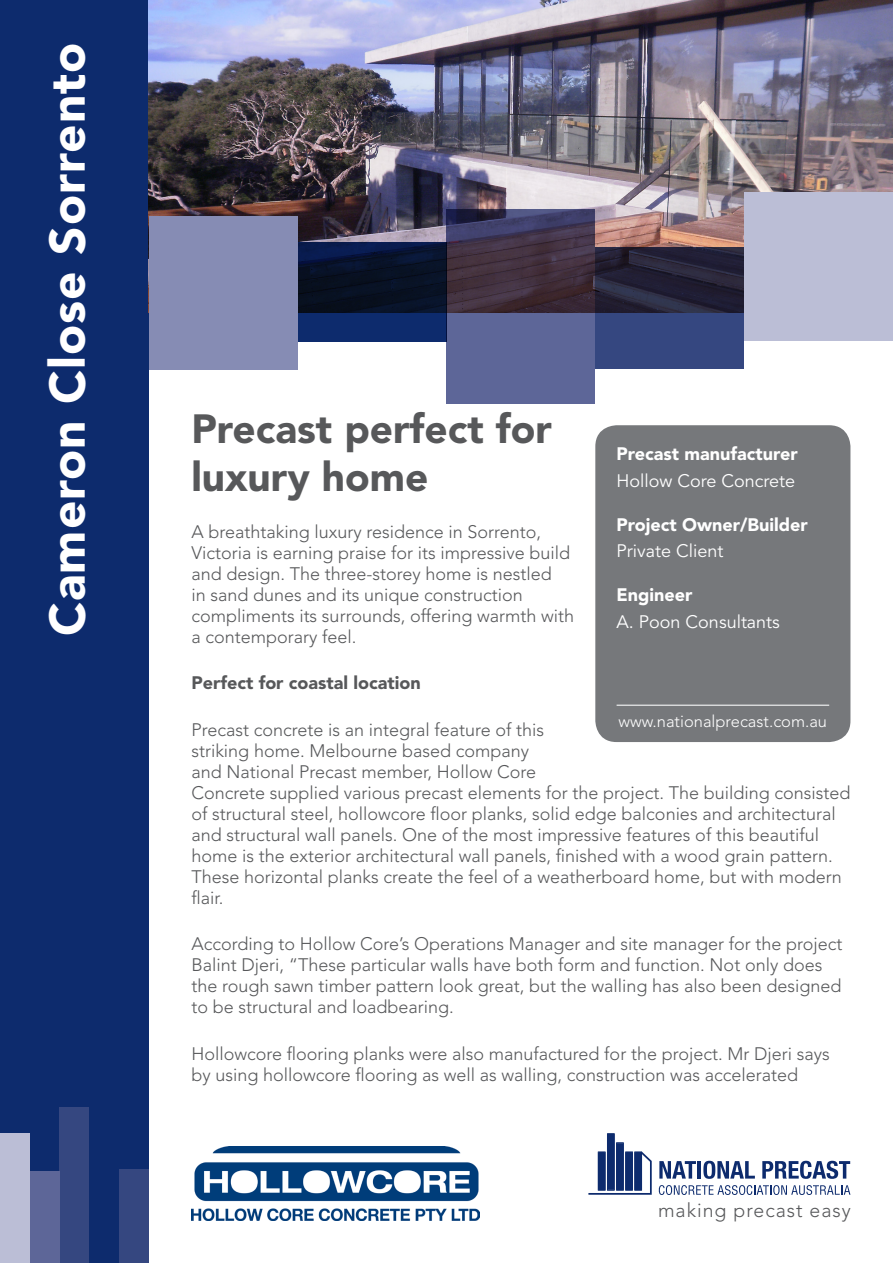
<style>
.page{position:relative;width:893px;height:1263px;background:#fff}
.page>*{position:absolute;margin:0;border:0;box-sizing:border-box;transform-origin:0 0}
.Side_Headline{font:900 49.5px "Avenir LT Std";letter-spacing:.02em;color:#fff}
.Headline{font:900 40.5px/48px "Avenir LT Std";color:#57585a}
.t1{font:300 19.5px "Avenir LT Std";letter-spacing:.05em;color:#57585a}
.Quotes{font:300 18px/21px "Avenir LT Std";color:#57585a}
.Credit_Copy{font:18px "Avenir LT Std";color:#fff}
.Credit_Header{font:900 18px "Avenir LT Std";color:#fff}
.Quotes-2{font:900 18px "Avenir LT Std";color:#57585a}
.t2{font:300 16.5px "Avenir LT Std";color:#fff}
</style>
<div class="page">
<div style="left:0;top:0;width:149px;height:1263px;background:#0d2b6d"></div>
<svg style="left:588px;top:1133px;width:64px;height:62px"></svg>
<div style="left:635px;top:1153px;width:6px;height:36px;background:#0d2b6d"></div>
<svg style="left:659px;top:1161px;width:37px;height:17px"></svg>
<hr style="left:698px;top:1161px;width:3px;height:17px;background:#0d2b6d">
<svg style="left:703px;top:1161px;width:52px;height:18px"></svg>
<svg style="left:762px;top:1161px;width:88px;height:18px"></svg>
<svg style="left:659px;top:1185px;width:191px;height:10px"></svg>
<img style="left:149px;top:0;width:744px;height:248px">
<div style="left:60px;top:1107px;width:29px;height:156px;background:#354780"></div>
<div style="left:119px;top:1169px;width:30px;height:94px;background:#354780"></div>
<div style="left:30px;top:1171px;width:30px;height:92px;background:#5d6698"></div>
<div style="left:0;top:1133px;width:30px;height:130px;background:#bbbed6"></div>
<svg style="left:298px;top:242px;width:148px;height:100px;background:#09193e"></svg>
<svg style="left:446px;top:210px;width:149px;height:194px;background:#4d4a6c"></svg>
<svg style="left:595px;top:248px;width:149px;height:121px;background:#2c3358"></svg>
<div style="left:149px;top:217px;width:149px;height:153px;background:#868cb4"></div>
<div style="left:744px;top:193px;width:149px;height:148px;background:#bbbed6"></div>
<div style="left:595px;top:425px;width:255px;height:317px;background:#76787b;border-radius:21px"></div>
<hr style="left:617px;top:705px;width:212px;height:1px;background:#fff">
<img style="left:191px;top:1146px;width:289px;height:74px">
<p class="Side_Headline" style="left:38px;top:636px;width:595px;rotate:-90deg">Cameron Close Sorrento</p>
<p class="Headline" style="left:191px;top:405px;width:362px">Precast perfect for luxury home</p>
<p class="Quotes" style="left:191px;top:521px;width:384px">A breathtaking luxury residence in Sorrento, Victoria is earning praise for its impressive build and design. The three-storey home is nestled<br>in sand dunes and its unique construction compliments its surrounds, offering warmth with a contemporary feel.</p>
<p class="Quotes-2" style="left:191px;top:672px;width:231px">Perfect for coastal location</p>
<p class="Quotes" style="left:191px;top:719px;width:661px">Precast concrete is an integral feature of this<br>striking home. Melbourne based company<br>and National Precast member, Hollow Core<br>Concrete supplied various precast elements for the project. The building consisted of structural steel, hollowcore floor planks, solid edge balconies and architectural and structural wall panels. One of the most impressive features of this beautiful home is the exterior architectural wall panels, finished with a wood grain pattern.<br>These horizontal planks create the feel of a weatherboard home, but with modern flair.</p>
<p class="Quotes" style="left:191px;top:933px;width:653px">According to Hollow Core’s Operations Manager and site manager for the project Balint Djeri, “These particular walls have both form and function. Not only does the rough sawn timber pattern look great, but the walling has also been designed to be structural and loadbearing.</p>
<p class="Quotes" style="left:191px;top:1043px;width:640px">Hollowcore flooring planks were also manufactured for the project. Mr Djeri says by using hollowcore flooring as well as walling, construction was accelerated</p>
<p class="Credit_Header" style="left:617px;top:443px;width:183px">Precast manufacturer</p>
<p class="Credit_Copy" style="left:617px;top:470px;width:180px">Hollow Core Concrete</p>
<p class="Credit_Header" style="left:617px;top:513px;width:193px">Project Owner/Builder</p>
<p class="Credit_Copy" style="left:617px;top:541px;width:108px">Private Client</p>
<p class="Credit_Header" style="left:617px;top:584px;width:78px">Engineer</p>
<p class="Credit_Copy" style="left:617px;top:611px;width:165px">A. Poon Consultants</p>
<p class="t2" style="left:619px;top:712px;width:210px">www.nationalprecast.com.au</p>
<p class="t1" style="left:658px;top:1198px;width:194px">making precast easy</p>
</div>
